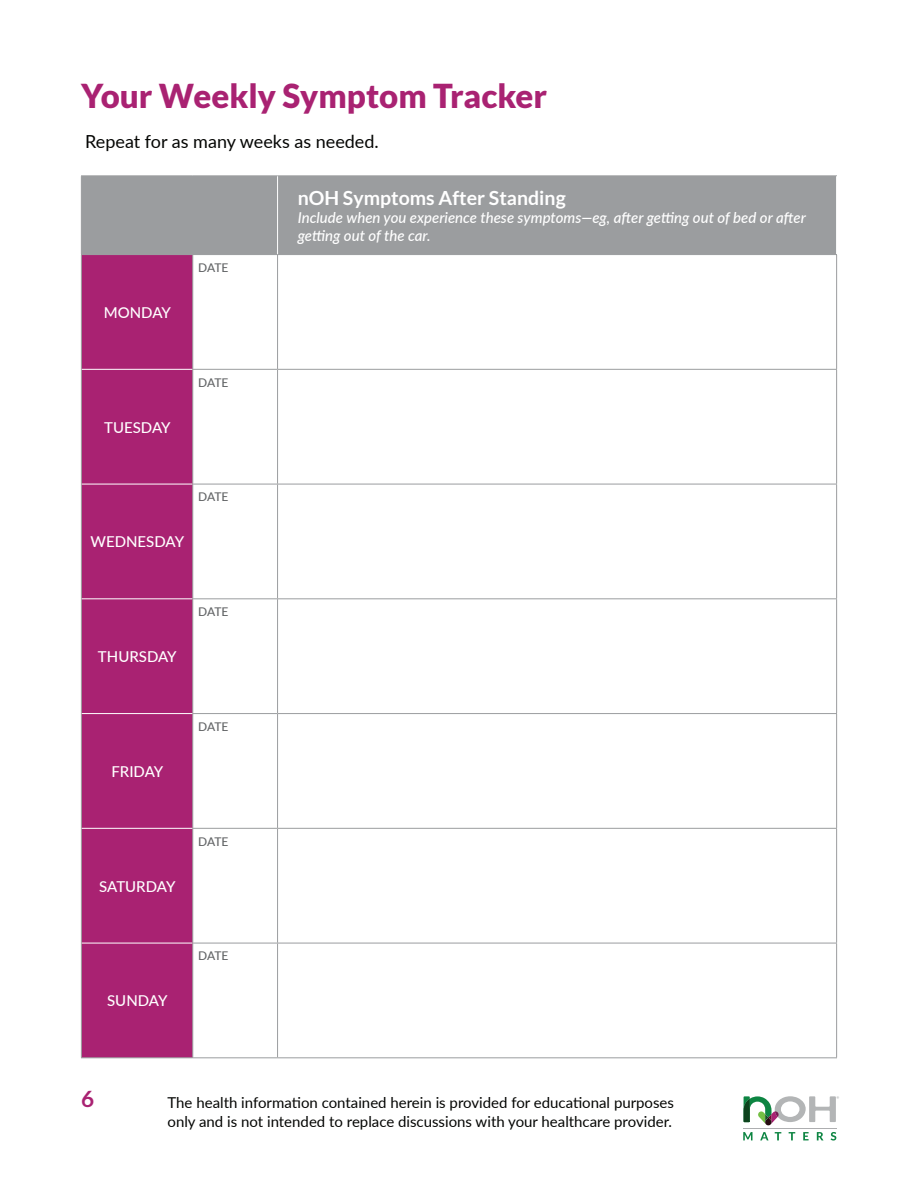
<style>
.page{position:relative;width:918px;height:1188px;background:#fff}
.page>*{position:absolute;margin:0;border:0;box-sizing:border-box;transform-origin:0 0}
.t1{font:900 33px "Lato";color:#a92272}
.t2{font:700 22.5px "Lato";color:#a92272}
.t3{font:700 19.5px "Lato";color:#fff}
.t4{font:18px "Lato";color:#040503}
.t5{font:15px/19.5px "Lato";color:#040503}
.t6{font:italic 500 15px/18px "Lato";color:#fff}
.t7{font:500 15px "Lato";color:#fff}
.t8{font:500 12px "Lato";letter-spacing:-.02em;color:#626466}
.t9{font:6.75px "Myriad Pro";color:#b3b5b6}
</style>
<div class="page">
<div style="left:82px;top:177px;width:754px;height:77px;background:#9b9d9f"></div>
<div style="left:82px;top:255px;width:110px;height:803px;background:#a92272"></div>
<hr style="left:81px;top:1058px;width:111px;height:1px;background:#9b9d9f">
<hr style="left:81px;top:254px;width:112px;height:1px;background:#9b9d9f">
<hr style="left:192px;top:369px;width:86px;height:1px;background:#9b9d9f">
<hr style="left:192px;top:484px;width:86px;height:1px;background:#9b9d9f">
<hr style="left:192px;top:598px;width:86px;height:1px;background:#9b9d9f">
<hr style="left:192px;top:713px;width:86px;height:1px;background:#9b9d9f">
<hr style="left:192px;top:828px;width:86px;height:1px;background:#9b9d9f">
<hr style="left:192px;top:943px;width:86px;height:1px;background:#9b9d9f">
<hr style="left:278px;top:369px;width:559px;height:1px;background:#9b9d9f">
<hr style="left:278px;top:484px;width:559px;height:1px;background:#9b9d9f">
<hr style="left:278px;top:598px;width:559px;height:1px;background:#9b9d9f">
<hr style="left:278px;top:713px;width:559px;height:1px;background:#9b9d9f">
<hr style="left:278px;top:828px;width:559px;height:1px;background:#9b9d9f">
<hr style="left:278px;top:943px;width:559px;height:1px;background:#9b9d9f">
<hr style="left:81px;top:176px;width:112px;height:1px;background:#9b9d9f">
<hr style="left:81px;top:176px;width:1px;height:78px;background:#9b9d9f">
<hr style="left:193px;top:176px;width:85px;height:1px;background:#9b9d9f">
<hr style="left:278px;top:176px;width:559px;height:1px;background:#9b9d9f">
<hr style="left:81px;top:255px;width:1px;height:114px;background:#9b9d9f">
<hr style="left:81px;top:369px;width:1px;height:115px;background:#9b9d9f">
<hr style="left:81px;top:484px;width:1px;height:115px;background:#9b9d9f">
<hr style="left:81px;top:599px;width:1px;height:115px;background:#9b9d9f">
<hr style="left:81px;top:714px;width:1px;height:114px;background:#9b9d9f">
<hr style="left:81px;top:828px;width:1px;height:115px;background:#9b9d9f">
<hr style="left:81px;top:943px;width:1px;height:115px;background:#9b9d9f">
<hr style="left:277px;top:176px;width:1px;height:78px;background:#fff">
<hr style="left:836px;top:176px;width:1px;height:78px;background:#fff">
<hr style="left:82px;top:369px;width:110px;height:1px;background:#fff">
<hr style="left:82px;top:484px;width:110px;height:1px;background:#fff">
<hr style="left:82px;top:598px;width:110px;height:1px;background:#fff">
<hr style="left:82px;top:713px;width:110px;height:1px;background:#fff">
<hr style="left:82px;top:828px;width:110px;height:1px;background:#fff">
<hr style="left:82px;top:943px;width:110px;height:1px;background:#fff">
<hr style="left:193px;top:254px;width:85px;height:1px;background:#9b9d9f">
<hr style="left:192px;top:255px;width:1px;height:114px;background:#9b9d9f">
<hr style="left:278px;top:254px;width:559px;height:1px;background:#9b9d9f">
<hr style="left:836px;top:255px;width:1px;height:114px;background:#9b9d9f">
<hr style="left:192px;top:370px;width:1px;height:114px;background:#9b9d9f">
<hr style="left:836px;top:370px;width:1px;height:114px;background:#9b9d9f">
<hr style="left:192px;top:484px;width:1px;height:114px;background:#9b9d9f">
<hr style="left:836px;top:484px;width:1px;height:114px;background:#9b9d9f">
<hr style="left:192px;top:599px;width:1px;height:114px;background:#9b9d9f">
<hr style="left:836px;top:599px;width:1px;height:114px;background:#9b9d9f">
<hr style="left:192px;top:714px;width:1px;height:114px;background:#9b9d9f">
<hr style="left:836px;top:714px;width:1px;height:114px;background:#9b9d9f">
<hr style="left:192px;top:829px;width:1px;height:114px;background:#9b9d9f">
<hr style="left:836px;top:829px;width:1px;height:114px;background:#9b9d9f">
<hr style="left:192px;top:943px;width:1px;height:114px;background:#9b9d9f">
<hr style="left:836px;top:943px;width:1px;height:114px;background:#9b9d9f">
<hr style="left:192px;top:1057px;width:86px;height:1px;background:#9b9d9f">
<hr style="left:278px;top:1057px;width:559px;height:1px;background:#9b9d9f">
<hr style="left:277px;top:255px;width:1px;height:114px;background:#9b9d9f">
<hr style="left:277px;top:370px;width:1px;height:114px;background:#9b9d9f">
<hr style="left:277px;top:484px;width:1px;height:114px;background:#9b9d9f">
<hr style="left:277px;top:599px;width:1px;height:114px;background:#9b9d9f">
<hr style="left:277px;top:714px;width:1px;height:114px;background:#9b9d9f">
<hr style="left:277px;top:829px;width:1px;height:114px;background:#9b9d9f">
<hr style="left:277px;top:943px;width:1px;height:114px;background:#9b9d9f">
<svg style="left:743px;top:1132px;width:10px;height:8px"></svg>
<svg style="left:760px;top:1132px;width:9px;height:8px"></svg>
<svg style="left:775px;top:1132px;width:6px;height:8px"></svg>
<svg style="left:789px;top:1132px;width:6px;height:8px"></svg>
<svg style="left:803px;top:1132px;width:6px;height:8px"></svg>
<svg style="left:817px;top:1132px;width:6px;height:8px"></svg>
<svg style="left:831px;top:1132px;width:5px;height:9px"></svg>
<hr style="left:743px;top:1128px;width:93px;height:1px;background:#adaeb0">
<svg style="left:744px;top:1096px;width:92px;height:29px"></svg>
<h1 class="t1" style="left:81px;top:76px;width:468px">Your Weekly Symptom Tracker</h1>
<p class="t4" style="left:85px;top:129px;width:295px">Repeat for as many weeks as needed.</p>
<h3 class="t3" style="left:298px;top:187px;width:269px">nOH Symptoms After Standing</h3>
<p class="t6" style="left:298px;top:208px;width:510px">Include when you experience these symptoms—eg, after getting out of bed or after getting out of the car.</p>
<p class="t7" style="left:104px;top:302px;width:69px">MONDAY</p>
<p class="t8" style="left:198px;top:259px;width:32px">DATE</p>
<p class="t7" style="left:104px;top:416px;width:68px">TUESDAY</p>
<p class="t8" style="left:198px;top:374px;width:32px">DATE</p>
<p class="t7" style="left:91px;top:531px;width:95px">WEDNESDAY</p>
<p class="t8" style="left:198px;top:488px;width:32px">DATE</p>
<p class="t7" style="left:98px;top:646px;width:80px">THURSDAY</p>
<p class="t8" style="left:198px;top:603px;width:32px">DATE</p>
<p class="t7" style="left:111px;top:761px;width:53px">FRIDAY</p>
<p class="t8" style="left:198px;top:718px;width:32px">DATE</p>
<p class="t7" style="left:99px;top:875px;width:78px">SATURDAY</p>
<p class="t8" style="left:198px;top:833px;width:32px">DATE</p>
<p class="t7" style="left:107px;top:990px;width:62px">SUNDAY</p>
<p class="t8" style="left:198px;top:947px;width:32px">DATE</p>
<h2 class="t2" style="left:81px;top:1086px;width:15px">6</h2>
<p class="t5" style="left:168px;top:1092px;width:508px">The health information contained herein is provided for educational purposes only and is not intended to replace discussions with your healthcare provider.</p>
<p class="t9" style="left:836px;top:1095px;width:4px">®</p>
</div>
